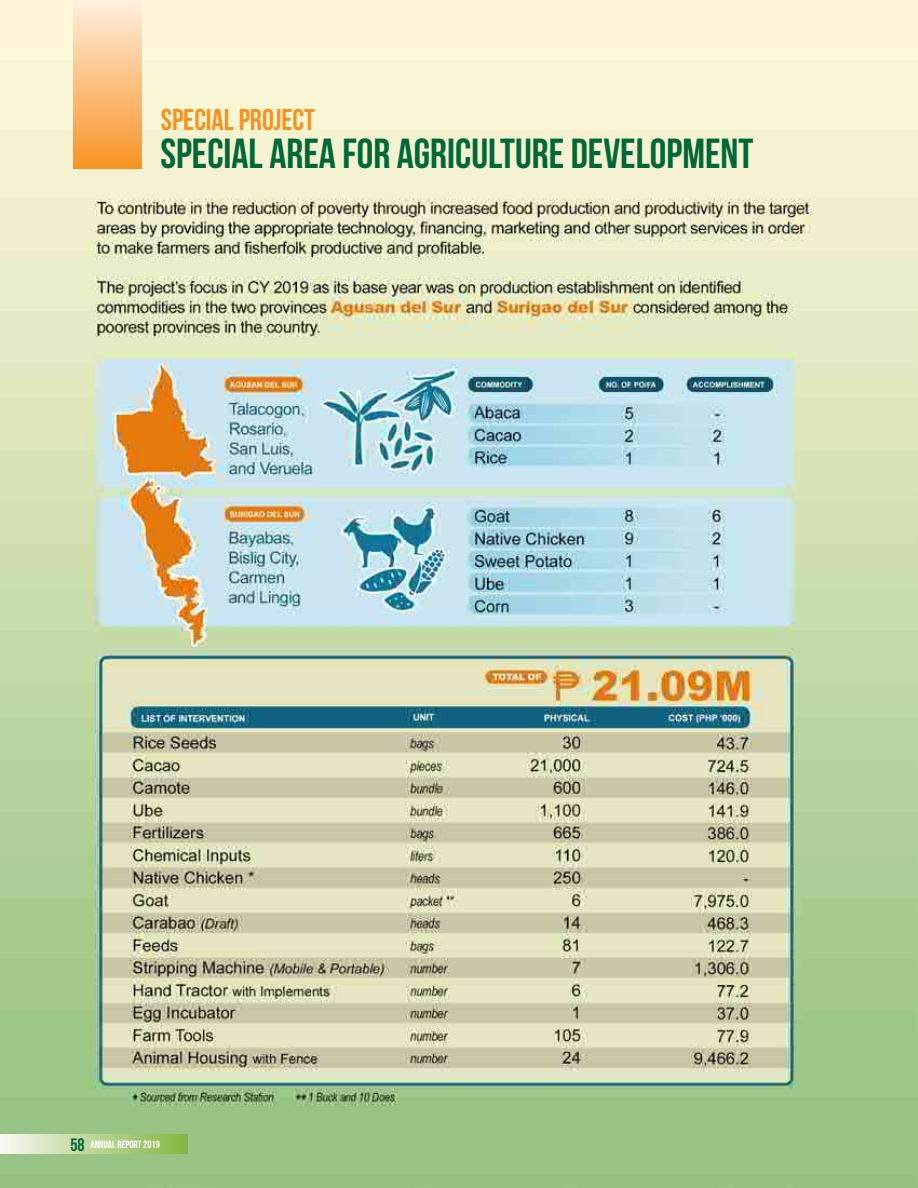
<style>
.page{position:relative;width:918px;height:1188px;background:#fff}
.page>*{position:absolute;margin:0;border:0;box-sizing:border-box;transform-origin:0 0}
.t1{font:42px "Bebas Neue";color:#006837}
.t2{font:30px "Bebas Neue";color:#f7921e}
.t3{font:18px "Bebas Neue";color:#006837}
.t4{font:10.5px "Bebas Neue";color:#fff}
</style>
<div class="page">
<img style="left:0;top:0;width:918px;height:1188px">
<div style="left:74px;top:0;width:67px;height:168px;background:linear-gradient(to bottom,#ffefdf,#f89326)"></div>
<div style="left:0;top:1134px;width:187px;height:20px;background:linear-gradient(to right,#f8f8f3,#82b63e)"></div>
<p class="t2" style="left:161px;top:103px;width:156px">SPECIAL PROJECT</p>
<p class="t1" style="left:160px;top:131px;width:595px">SPECIAL AREA FOR AGRICULTURE DEVELOPMENT</p>
<p class="t3" style="left:70px;top:1134px;width:16px">58</p>
<p class="t4" style="left:91px;top:1138px;width:71px">ANNUAL REPORT 2019</p>
</div>
